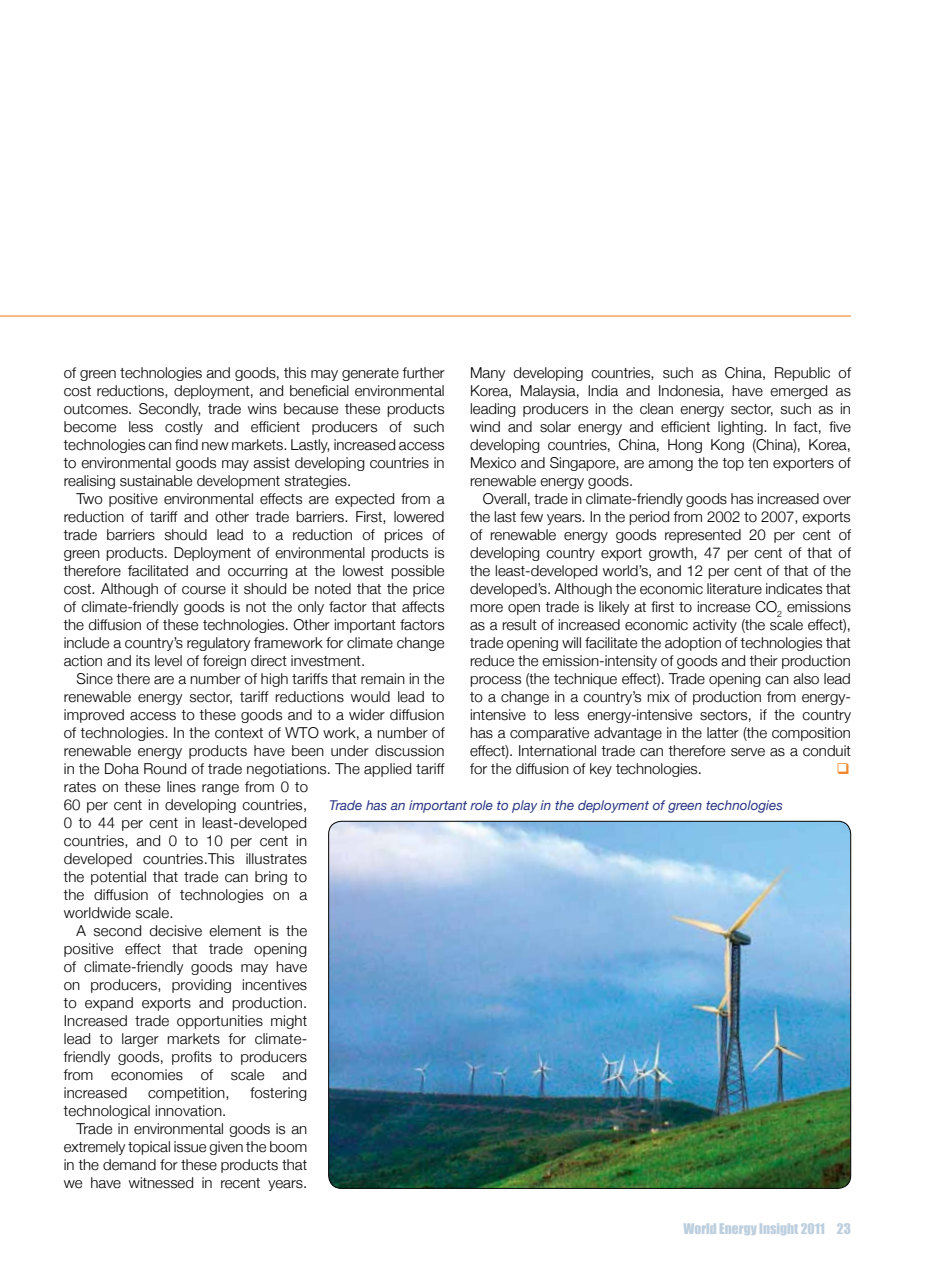
<style>
.page{position:relative;width:936px;height:1263px;background:#fff}
.page>*{position:absolute;margin:0;border:0;box-sizing:border-box;transform-origin:0 0}
.t1{font:300 15px/18px "Helvetica Neue";letter-spacing:.01em;color:#000;text-align:justify}
.t2{font:italic 13.5px "Helvetica Neue";color:#283583}
.t3{font:13.5px "Impact";color:#bdcfdf}
</style>
<div class="page">
<hr style="left:0;top:315px;width:850px;height:2px;background:#f1882b">
<img style="left:328px;top:821px;width:522px;height:367px">
<p class="t1" style="left:470px;top:363px;width:382px">Many developing countries, such as China, Republic of Korea, Malaysia, India and Indonesia, have emerged as leading producers in the clean energy sector, such as in wind and solar energy and efficient lighting. In fact, five developing countries, China, Hong Kong (China), Korea, Mexico and Singapore, are among the top ten exporters of renewable energy goods.</p>
<p class="t1" style="left:470px;top:489px;width:382px;text-indent:13px">Overall, trade in climate-friendly goods has increased over the last few years. In the period from 2002 to 2007, exports of renewable energy goods represented 20 per cent of developing country export growth, 47 per cent of that of the least-developed world’s, and 12 per cent of that of the developed’s. Although the economic literature indicates that more open trade is likely at first to increase CO<sub>2</sub> emissions as a result of increased economic activity (the scale effect), trade opening will facilitate the adoption of technologies that reduce the emission-intensity of goods and their production process (the technique effect). Trade opening can also lead to a change in a country’s mix of production from energy&shy;intensive to less energy-intensive sectors, if the country has a comparative advantage in the latter (the composition effect). International trade can therefore serve as a conduit for the diffusion of key technologies.</p>
<p class="t1" style="left:64px;top:363px;width:382px">of green technologies and goods, this may generate further cost reductions, deployment, and beneficial environmental outcomes. Secondly, trade wins because these products become less costly and efficient producers of such technologies can find new markets. Lastly, increased access to environmental goods may assist developing countries in realising sustainable development strategies.</p>
<p class="t1" style="left:64px;top:489px;width:382px;text-indent:13px">Two positive environmental effects are expected from a reduction of tariff and other trade barriers. First, lowered trade barriers should lead to a reduction of prices of green products. Deployment of environmental products is therefore facilitated and occurring at the lowest possible cost. Although of course it should be noted that the price of climate-friendly goods is not the only factor that affects the diffusion of these technologies. Other important factors include a country’s regulatory framework for climate change action and its level of foreign direct investment.</p>
<p class="t1" style="left:77px;top:669px;width:369px">Since there are a number of high tariffs that remain in the</p>
<p class="t1" style="left:64px;top:687px;width:382px">renewable energy sector, tariff reductions would lead to</p>
<p class="t1" style="left:64px;top:705px;width:382px">improved access to these goods and to a wider diffusion</p>
<p class="t1" style="left:64px;top:723px;width:382px">of technologies. In the context of WTO work, a number of</p>
<p class="t1" style="left:64px;top:741px;width:382px">renewable energy products have been under discussion</p>
<p class="t1" style="left:64px;top:759px;width:382px">in the Doha Round of trade negotiations. The applied tariff</p>
<p class="t1" style="left:64px;top:777px;width:246px">rates on these lines range from 0 to</p>
<p class="t1" style="left:64px;top:795px;width:245px">60 per cent in developing countries,</p>
<p class="t1" style="left:64px;top:813px;width:245px">0 to 44 per cent in least-developed</p>
<p class="t1" style="left:64px;top:831px;width:245px">countries, and 0 to 10 per cent in</p>
<p class="t1" style="left:64px;top:849px;width:245px">developed countries.This illustrates</p>
<p class="t1" style="left:64px;top:867px;width:245px">the potential that trade can bring to</p>
<p class="t1" style="left:64px;top:885px;width:245px">the diffusion of technologies on a</p>
<p class="t1" style="left:64px;top:903px;width:111px">worldwide scale.</p>
<p class="t1" style="left:77px;top:921px;width:232px">A second decisive element is the</p>
<p class="t1" style="left:64px;top:939px;width:245px">positive effect that trade opening</p>
<p class="t1" style="left:64px;top:957px;width:245px">of climate-friendly goods may have</p>
<p class="t1" style="left:64px;top:975px;width:245px">on producers, providing incentives</p>
<p class="t1" style="left:64px;top:993px;width:245px">to expand exports and production.</p>
<p class="t1" style="left:64px;top:1011px;width:245px">Increased trade opportunities might</p>
<p class="t1" style="left:64px;top:1029px;width:245px">lead to larger markets for climate-</p>
<p class="t1" style="left:64px;top:1047px;width:245px">friendly goods, profits to producers</p>
<p class="t1" style="left:64px;top:1065px;width:245px">from economies of scale and</p>
<p class="t1" style="left:64px;top:1083px;width:65px">increased</p>
<p class="t1" style="left:148px;top:1083px;width:83px">competition,</p>
<p class="t1" style="left:250px;top:1083px;width:58px">fostering</p>
<p class="t1" style="left:64px;top:1101px;width:164px">technological innovation.</p>
<p class="t1" style="left:77px;top:1119px;width:232px">Trade in environmental goods is an</p>
<p class="t1" style="left:64px;top:1137px;width:245px">extremely topical issue given the boom</p>
<p class="t1" style="left:64px;top:1155px;width:245px">in the demand for these products that</p>
<p class="t1" style="left:64px;top:1173px;width:245px">we have witnessed in recent years.</p>
<p class="t2" style="left:329px;top:797px;width:455px">Trade has an important role to play in the deployment of green technologies</p>
<p class="t3" style="left:683px;top:1218px;width:169px">World Energy Insight 2011 23</p>
</div>
